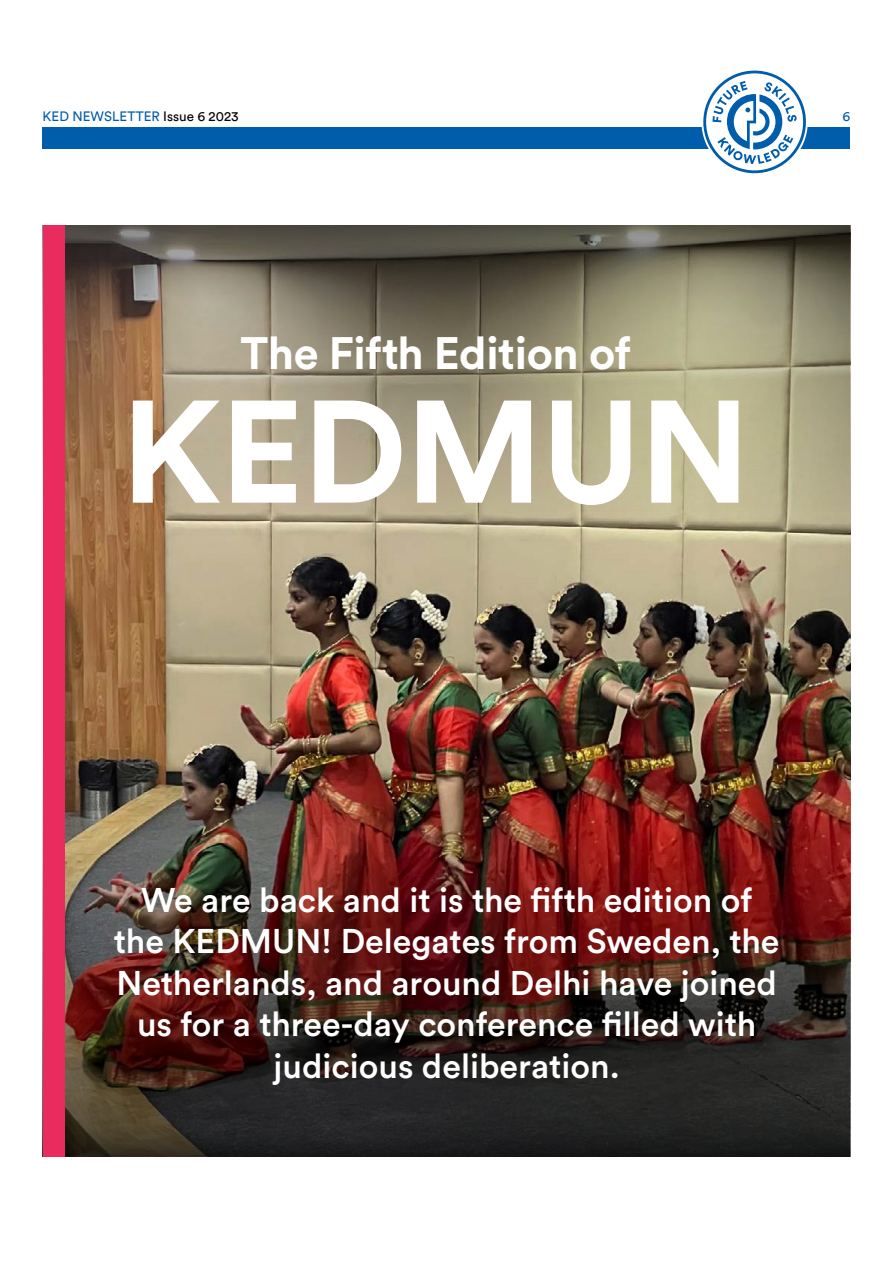
<style>
.page{position:relative;width:893px;height:1263px;background:#fff}
.page>*{position:absolute;margin:0;border:0;box-sizing:border-box;transform-origin:0 0}
.t1{font:700 144px "Circular Std";letter-spacing:-.01em;color:#fff}
.t2{font:700 45px "Circular Std";letter-spacing:-.01em;color:#fff}
.t3{font:500 33.9px/41.5px "Circular Std";color:#fff;text-align:center}
.t4{font:13.5px "Circular Std";color:#005dac}
.s1{color:#000}
</style>
<div class="page">
<div style="left:43px;top:128px;width:807px;height:21px;background:#005dac"></div>
<svg style="left:703px;top:71px;width:103px;height:102px"></svg>
<img style="left:64px;top:225px;width:786px;height:932px">
<svg style="left:64px;top:225px;width:785px;height:353px"></svg>
<img style="left:64px;top:659px;width:785px;height:498px">
<div style="left:43px;top:225px;width:21px;height:932px;background:#e92b5e"></div>
<p class="t4" style="left:43px;top:109px;width:198px">KED NEWSLETTER <span class="s1">Issue 6 2023</span></p>
<p class="t4" style="left:843px;top:109px;width:9px">6</p>
<h2 class="t2" style="left:240px;top:324px;width:392px">The Fifth Edition of</h2>
<h1 class="t1" style="left:121px;top:359px;width:630px">KEDMUN</h1>
<p class="t3" style="left:114px;top:879px;width:667px">We are back and it is the fifth edition of the KEDMUN! Delegates from Sweden, the Netherlands, and around Delhi have joined us for a three-day conference filled with judicious deliberation.</p>
</div>
